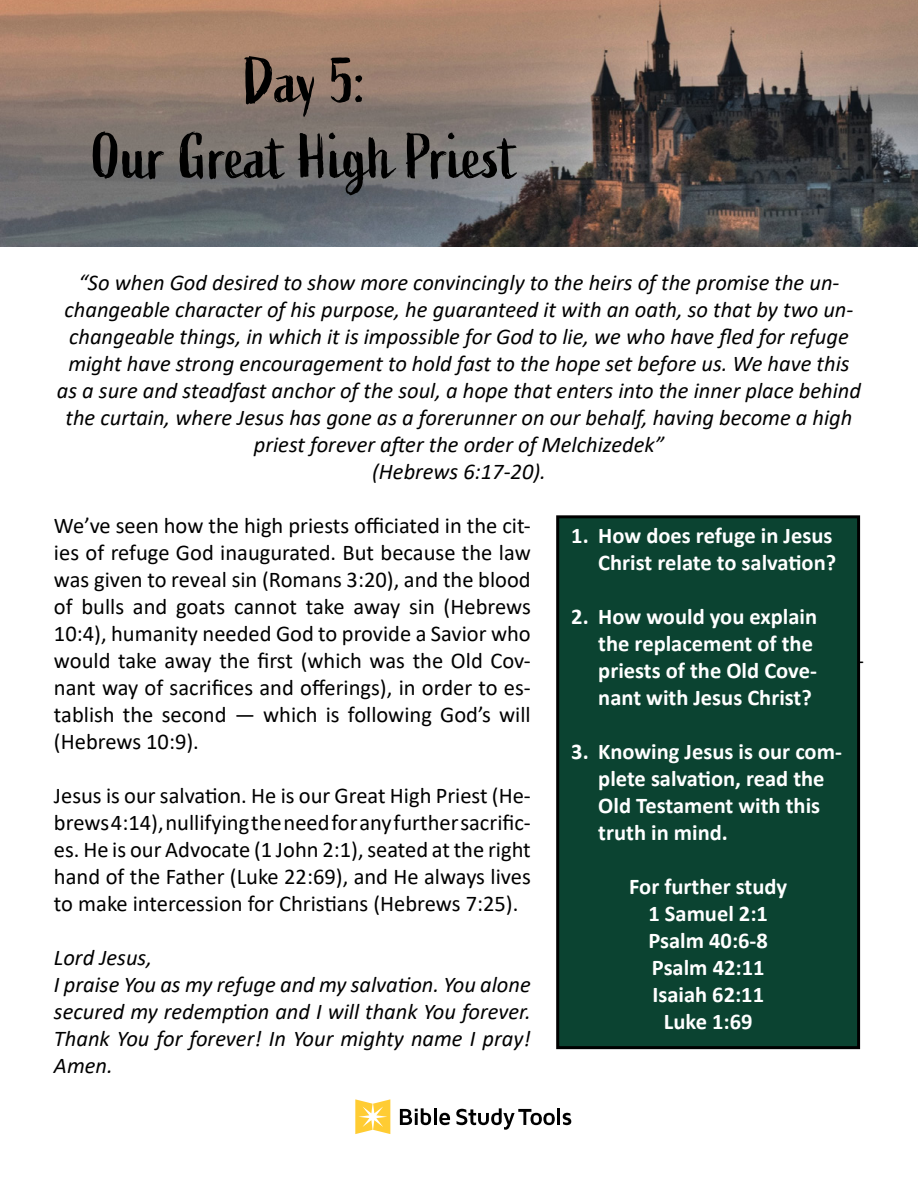
<style>
.page{position:relative;width:918px;height:1188px;background:#fff}
.page>*{position:absolute;margin:0;border:0;box-sizing:border-box;transform-origin:0 0}
.t1{font:63px/75.6px "Active";color:#000;text-align:center}
.t2{font:italic 22.5px/27px "Calibri";color:#000;text-align:center}
.t3{font:22.5px/27px "Calibri";color:#000;text-align:justify}
.t4{font:700 22.5px/27px "Calibri";color:#fff}
</style>
<div class="page">
<img style="left:0;top:0;width:918px;height:246px">
<div style="left:558px;top:517px;width:301px;height:531px;background:#0b4331"></div>
<div style="left:556px;top:515px;width:304px;height:534px;border:3px solid #000"></div>
<svg style="left:355px;top:1099px;width:35px;height:35px"></svg>
<svg style="left:400px;top:1108px;width:31px;height:17px"></svg>
<hr style="left:434px;top:1108px;width:3px;height:17px;background:#000">
<svg style="left:439px;top:1113px;width:11px;height:12px"></svg>
<svg style="left:456px;top:1108px;width:99px;height:22px"></svg>
<hr style="left:557px;top:1108px;width:3px;height:17px;background:#000">
<svg style="left:563px;top:1113px;width:8px;height:12px"></svg>
<h1 class="t1" style="left:92px;top:45px;width:427px">Day 5:<br>Our Great High Priest</h1>
<p class="t2" style="left:57px;top:268px;width:806px">“So when God desired to show more convincingly to the heirs of the promise the un&shy;changeable character of his purpose, he guaranteed it with an oath, so that by two un&shy;changeable things, in which it is impossible for God to lie, we who have fled for refuge might have strong encouragement to hold fast to the hope set before us. We have this as a sure and steadfast anchor of the soul, a hope that enters into the inner place behind the curtain, where Jesus has gone as a forerunner on our behalf, having become a high priest forever after the order of Melchizedek”<br>(Hebrews 6:17-20).</p>
<p class="t3" style="left:54px;top:511px;width:478px">We’ve seen how the high priests officiated in the cit&shy;ies of refuge God inaugurated. But because the law was given to reveal sin (Romans 3:20), and the blood of bulls and goats cannot take away sin (Hebrews 10:4), humanity needed God to provide a Savior who would take away the first (which was the Old Cov-</p>
<p class="t4" style="left:571px;top:521px;width:266px;text-align:right">1. How does refuge in Jesus<br>Christ relate to salvation?</p>
<p class="t4" style="left:598px;top:602px;width:220px;text-indent:-27px">2. How would you explain the replacement of the priests of the Old Cove&shy;nant with Jesus Christ?</p>
<p class="t4" style="left:598px;top:737px;width:245px;text-indent:-27px">3. Knowing Jesus is our com&shy;plete salvation, read the<br>Old Testament with this truth in mind.</p>
<p class="t4" style="left:629px;top:872px;width:160px;text-align:center">For further study<br>1 Samuel 2:1<br>Psalm 40:6-8<br>Psalm 42:11<br>Isaiah 62:11<br>Luke 1:69</p>
<p class="t3" style="left:845px;top:646px;width:20px">e-</p>
<p class="t3" style="left:54px;top:673px;width:478px">nant way of sacrifices and offerings), in order to es&shy;tablish the second — which is following God’s will (Hebrews 10:9).</p>
<p class="t3" style="left:54px;top:781px;width:478px">Jesus is our salvation. He is our Great High Priest (He&shy;brews 4:14), nullifying the need for any further sacrific&shy;es. He is our Advocate (1 John 2:1), seated at the right hand of the Father (Luke 22:69), and He always lives to make intercession for Christians (Hebrews 7:25).</p>
<p class="t2" style="left:54px;top:943px;width:478px;text-align:left">Lord Jesus,<br>I praise You as my refuge and my salvation. You alone secured my redemption and I will thank You forever.<br>Thank You for forever! In Your mighty name I pray!<br>Amen.</p>
</div>
